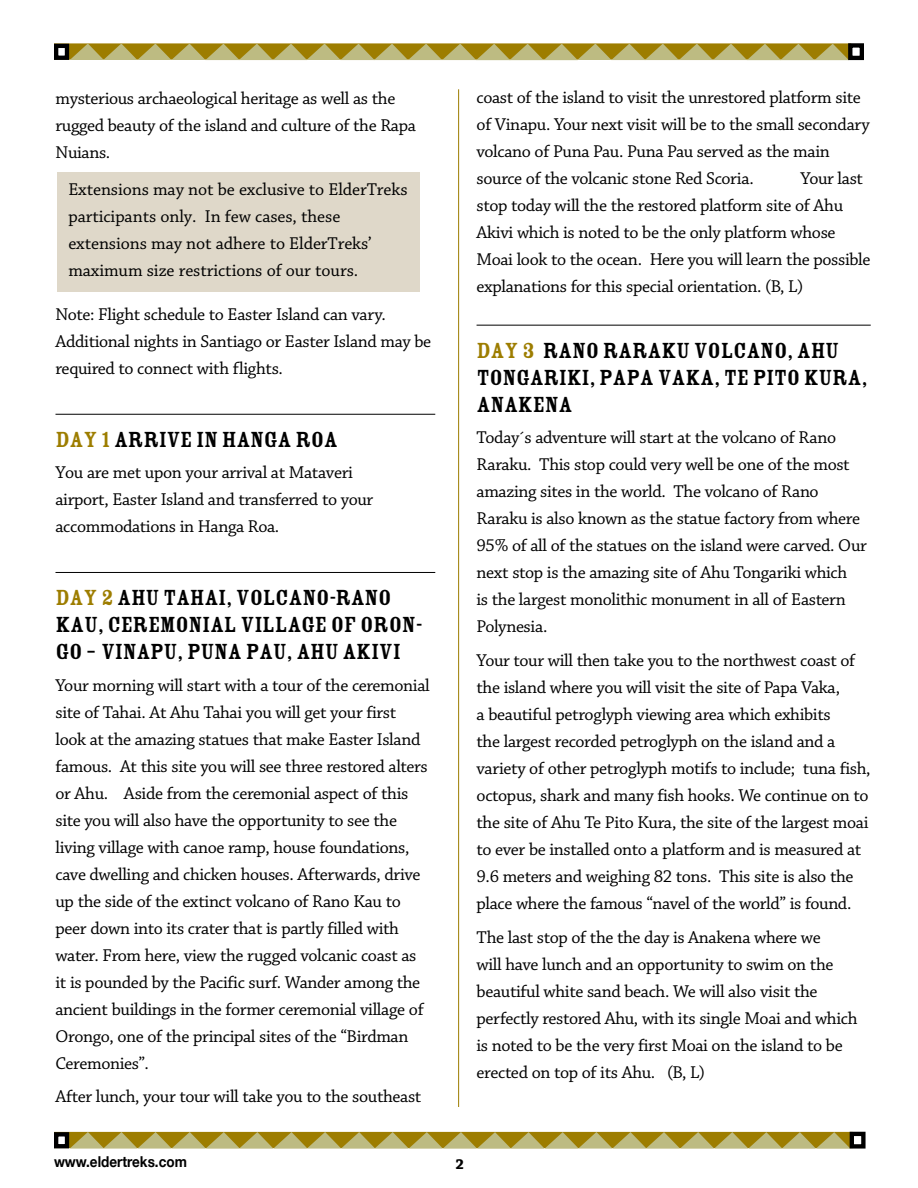
<style>
.page{position:relative;width:918px;height:1188px;background:#fff}
.page>*{position:absolute;margin:0;border:0;box-sizing:border-box;transform-origin:0 0}
.t1{font:24px/27px "Rosewood Std Fill";letter-spacing:-.02em;color:#000}
.t2{font:18px/27px "Chaparral Pro";letter-spacing:-.02em;color:#000}
.t3{font:700 15px "Helvetica Neue";color:#000;scale:.9 1}
.t4{font:700 15px "Chaparral Pro";color:#000}
.s1{color:#9d7d00}
</style>
<div class="page">
<svg style="left:70px;top:1132px;width:780px;height:17px"></svg>
<div style="left:54px;top:1132px;width:15px;height:16px;border:4px solid #000"></div>
<div style="left:850px;top:1132px;width:16px;height:17px;border:4px solid #000"></div>
<div style="left:54px;top:43px;width:797px;height:17px;background:#866a00"></div>
<svg style="left:70px;top:44px;width:778px;height:16px"></svg>
<div style="left:56px;top:46px;width:11px;height:12px;background:#fff"></div>
<div style="left:54px;top:44px;width:15px;height:16px;border:4px solid #000"></div>
<div style="left:848px;top:43px;width:16px;height:17px;border:4px solid #000"></div>
<hr style="left:56px;top:414px;width:379px;height:1px;background:#000">
<hr style="left:56px;top:572px;width:379px;height:1px;background:#000">
<hr style="left:477px;top:325px;width:394px;height:1px;background:#000">
<div style="left:57px;top:172px;width:362px;height:120px;background:#dfd8c9"></div>
<hr style="left:458px;top:89px;width:1px;height:1018px;background:#9d7d00">
<p class="t2" style="left:56px;top:86px;width:362px">mysterious archaeological heritage as well as the rugged beauty of the island and culture of the Rapa<br>Nuians.</p>
<p class="t2" style="left:68px;top:177px;width:341px">Extensions may not be exclusive to ElderTreks participants only. In few cases, these extensions may not adhere to ElderTreks’ maximum size restrictions of our tours.</p>
<p class="t2" style="left:56px;top:302px;width:377px">Note: Flight schedule to Easter Island can vary.<br>Additional nights in Santiago or Easter Island may be required to connect with flights.</p>
<h1 class="t1" style="left:56px;top:426px;width:284px"><span class="s1">DAY 1</span> ARRIVE IN HANGA ROA</h1>
<p class="t2" style="left:56px;top:460px;width:319px">You are met upon your arrival at Mataveri airport, Easter Island and transferred to your accommodations in Hanga Roa.</p>
<h1 class="t1" style="left:56px;top:584px;width:368px"><span class="s1">DAY 2</span> AHU TAHAI, VOLCANO-RANO<br>KAU, CEREMONIAL VILLAGE OF ORON-<br>GO – VINAPU, PUNA PAU, AHU AKIVI</h1>
<p class="t2" style="left:56px;top:672px;width:376px">Your morning will start with a tour of the ceremonial site of Tahai. At Ahu Tahai you will get your first look at the amazing statues that make Easter Island famous. At this site you will see three restored alters or Ahu. Aside from the ceremonial aspect of this site you will also have the opportunity to see the living village with canoe ramp, house foundations, cave dwelling and chicken houses. Afterwards, drive up the side of the extinct volcano of Rano Kau to peer down into its crater that is partly filled with water. From here, view the rugged volcanic coast as it is pounded by the Pacific surf. Wander among the ancient buildings in the former ceremonial village of Orongo, one of the principal sites of the “Birdman Ceremonies”.</p>
<p class="t2" style="left:56px;top:1084px;width:367px">After lunch, your tour will take you to the southeast</p>
<p class="t2" style="left:477px;top:84px;width:395px">coast of the island to visit the unrestored platform site of Vinapu. Your next visit will be to the small secondary volcano of Puna Pau. Puna Pau served as the main source of the volcanic stone Red Scoria.</p>
<p class="t2" style="left:477px;top:165px;width:395px;text-indent:324px">Your last stop today will the the restored platform site of Ahu Akivi which is noted to be the only platform whose Moai look to the ocean. Here you will learn the possible explanations for this special orientation. (B, L)</p>
<h1 class="t1" style="left:477px;top:337px;width:393px"><span class="s1">DAY 3</span> RANO RARAKU VOLCANO, AHU<br>TONGARIKI, PAPA VAKA, TE PITO KURA,<br>ANAKENA</h1>
<p class="t2" style="left:477px;top:425px;width:392px">Today´s adventure will start at the volcano of Rano Raraku. This stop could very well be one of the most amazing sites in the world. The volcano of Rano Raraku is also known as the statue factory from where 95% of all of the statues on the island were carved. Our next stop is the amazing site of Ahu Tongariki which<br>is the largest monolithic monument in all of Eastern Polynesia.</p>
<p class="t2" style="left:477px;top:648px;width:396px">Your tour will then take you to the northwest coast of the island where you will visit the site of Papa Vaka,<br>a beautiful petroglyph viewing area which exhibits<br>the largest recorded petroglyph on the island and a variety of other petroglyph motifs to include; tuna fish, octopus, shark and many fish hooks. We continue on to the site of Ahu Te Pito Kura, the site of the largest moai to ever be installed onto a platform and is measured at 9.6 meters and weighing 82 tons. This site is also the place where the famous “navel of the world” is found.</p>
<p class="t2" style="left:477px;top:924px;width:382px">The last stop of the the day is Anakena where we<br>will have lunch and an opportunity to swim on the beautiful white sand beach. We will also visit the perfectly restored Ahu, with its single Moai and which is noted to be the very first Moai on the island to be erected on top of its Ahu. (B, L)</p>
<p class="t3" style="left:54px;top:1150px;width:149px">www.eldertreks.com</p>
<p class="t4" style="left:456px;top:1156px;width:10px">2</p>
</div>
